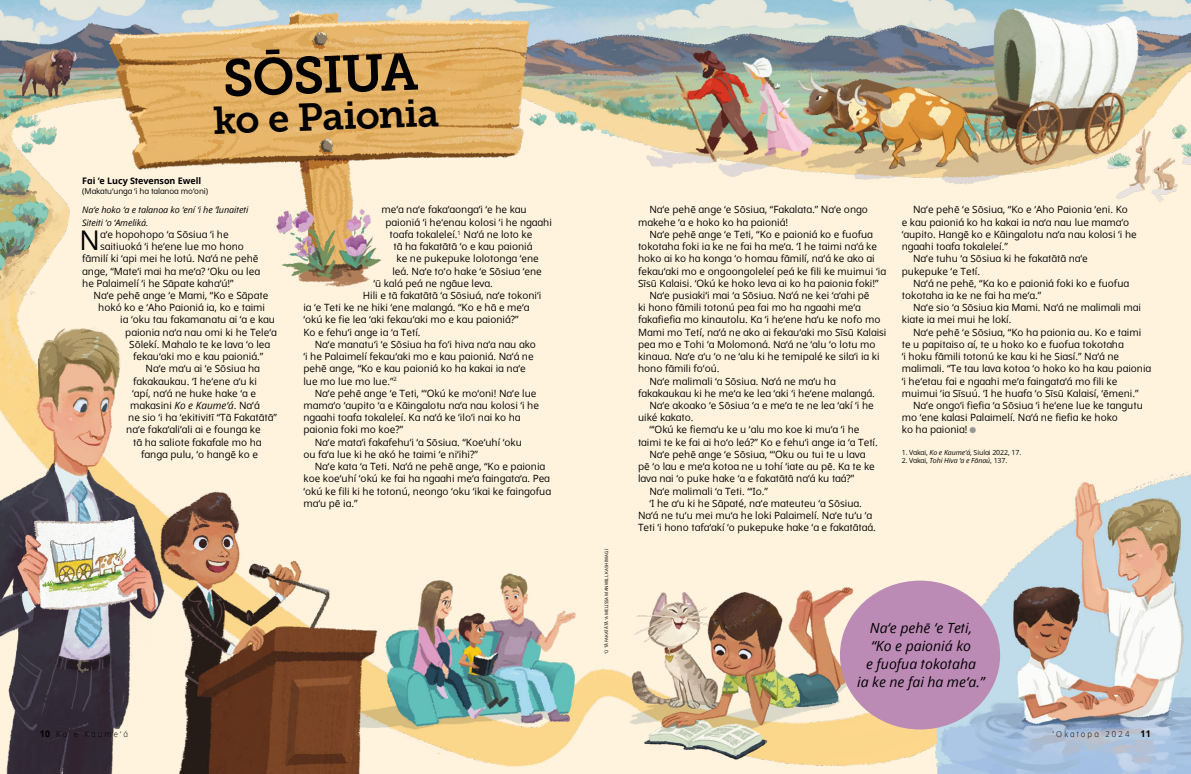
<style>
.page{position:relative;width:1191px;height:774px;background:#fff}
.page>*{position:absolute;margin:0;border:0;box-sizing:border-box;transform-origin:0 0}
.h1_Museo{font:51.7px "Museo Slablds Lat 700";color:#000}
.h1_Museo-2{font:38.5px "Museo Slablds Lat 700";color:#000}
.p1_first{font:27.1px "Dots Solidlds Lat";color:#000}
.t1{font:italic 14px/18px "Dots Solidlds Lat";color:#000;text-align:center}
.p1{font:10px/12.2px "Dots Solidlds Lat";color:#000}
.p1_first-2{font:10px "Dots Solidlds Lat";color:#000}
.p1_bio{font:italic 9px/12.2px "Dots Solidlds Lat";letter-spacing:-.01em;color:#000}
.p1_author-name{font:700 9px "Dots Solidlds Lat";letter-spacing:-.005em;color:#000}
.t2{font:300 8.2px "Dots Solidlds Lat";letter-spacing:.28em;color:#000;scale:.95 1}
.p1_author-role{font:8px "Dots Solidlds Lat";letter-spacing:-.005em;color:#000}
.p1_note_symbol-1_only{font:7px "Dots Solidlds Lat";letter-spacing:-.01em;color:#000}
.p1_note_symbol-1_only-2{font:italic 7px "Dots Solidlds Lat";letter-spacing:-.01em;color:#000}
.t3{font:4.5px "Dots Solidlds Lat";color:#000}
.s1{font-style:italic}
.s2{font-size:8.5px;color:#969798}
.s3{font-style:normal}
.s4{font-weight:700;font-size:9.2px}
</style>
<div class="page">
<img style="left:0;top:0;width:1191px;height:774px">
<div style="left:840px;top:581px;width:160px;height:148px;background:#bb8ab5;border-radius:50%"></div>
<p class="h1_Museo" style="left:221px;top:37px;width:197px;rotate:-2deg">SŌSIUA</p>
<p class="h1_Museo-2" style="left:212px;top:89px;width:227px;rotate:-2deg">ko e Paionia</p>
<p class="p1_author-name" style="left:82px;top:174px;width:120px">Fai ʻe Lucy Stevenson Ewell</p>
<p class="p1_author-role" style="left:82px;top:185px;width:128px">(Makatuʻunga ʻi ha talanoa moʻoni)</p>
<p class="p1_bio" style="left:82px;top:204px;width:168px">Naʻe hoko ʻa e talanoa ko ʻení ʻi he ʻIunaiteti<br>Siteiti ʻo ʻAmeliká.</p>
<p class="p1_first" style="left:80px;top:220px;width:22px">N</p>
<p class="p1_first-2" style="left:100px;top:227px;width:130px">aʻe hopohopo ʻa Sōsiua ʻi he</p>
<p class="p1_first-2" style="left:100px;top:239px;width:145px">saitiuoká ʻi heʻene lue mo hono</p>
<p class="p1_first-2" style="left:82px;top:251px;width:178px">fāmilí ki ʻapi mei he lotú. Naʻá ne pehē</p>
<p class="p1_first-2" style="left:82px;top:264px;width:179px">ange, “Mateʻi mai ha meʻa? ʻOku ou lea</p>
<p class="p1_first-2" style="left:82px;top:276px;width:153px">he Palaimelí ʻi he Sāpate kahaʻú!”</p>
<p class="p1" style="left:94px;top:289px;width:176px">Naʻe pehē ange ʻe Mami, “Ko e Sāpate</p>
<p class="p1" style="left:98px;top:301px;width:168px">hokó ko e ʻAho Paioniá ia, ko e taimi</p>
<p class="p1" style="left:120px;top:314px;width:156px">ia ʻoku tau fakamanatu ai ʻa e kau</p>
<p class="p1" style="left:125px;top:326px;width:153px">paionia naʻa nau omi ki he Teleʻa</p>
<p class="p1" style="left:129px;top:338px;width:142px">Sōlekí. Mahalo te ke lava ʻo lea</p>
<p class="p1" style="left:133px;top:350px;width:132px">fekauʻaki mo e kau paioniá.”</p>
<p class="p1" style="left:146px;top:363px;width:116px">Naʻe maʻu ai ʻe Sōsiua ha</p>
<p class="p1" style="left:133px;top:375px;width:125px">fakakaukau. ʻI heʻene aʻu ki</p>
<p class="p1" style="left:132px;top:387px;width:125px">ʻapí, naʻá ne huke hake ʻa e</p>
<p class="p1" style="left:130px;top:399px;width:131px">makasini <span class="s1">Ko e Kaumeʻá</span>. Naʻá</p>
<p class="p1" style="left:128px;top:411px;width:150px">ne sio ʻi ha ʻekitivitī “Tā Fakatātā”</p>
<p class="p1" style="left:126px;top:424px;width:136px">naʻe fakaʻaliʻali ai e founga ke</p>
<p class="p1" style="left:133px;top:436px;width:130px">tā ha saliote fakafale mo ha</p>
<p class="p1" style="left:141px;top:448px;width:118px">fanga pulu, ʻo hangē ko e</p>
<p class="p1" style="left:381px;top:204px;width:147px">meʻa naʻe fakaʻaongaʻi ʻe he kau</p>
<p class="p1" style="left:385px;top:216px;width:168px">paioniá ʻi heʻenau kolosi ʻi he ngaahi</p>
<p class="p1" style="left:389px;top:228px;width:144px">toafa tokaleleí.<sup>1</sup> Naʻá ne loto ke</p>
<p class="p1" style="left:393px;top:240px;width:140px">tā ha fakatātā ʻo e kau paioniá</p>
<p class="p1" style="left:396px;top:253px;width:144px">ke ne pukepuke lolotonga ʻene</p>
<p class="p1" style="left:392px;top:265px;width:151px">leá. Naʻe toʻo hake ʻe Sōsiua ʻene</p>
<p class="p1" style="left:373px;top:277px;width:121px">ʻū kalá peá ne ngāue leva.</p>
<p class="p1" style="left:303px;top:289px;width:239px;text-indent:59px">Hili e tā fakatātā ʻa Sōsiuá, naʻe tokoniʻi ia ʻe Teti ke ne hiki ʻene malangá. “Ko e hā e meʻa ʻokú ke fie lea ʻaki fekauʻaki mo e kau paioniá?”<br>Ko e fehuʻi ange ia ʻa Tetí.</p>
<p class="p1" style="left:303px;top:338px;width:234px;text-indent:11px">Naʻe manatuʻi ʻe Sōsiua ha foʻi hiva naʻa nau ako ʻi he Palaimelí fekauʻaki mo e kau paioniá. Naʻá ne pehē ange, “Ko e kau paioniá ko ha kakai ia naʻe lue mo lue mo lue.”<sup>2</sup></p>
<p class="p1" style="left:303px;top:387px;width:237px;text-indent:11px">Naʻe pehē ange ʻe Teti, “ʻOkú ke moʻoni! Naʻe lue mamaʻo ʻaupito ʻa e Kāingalotu naʻa nau kolosi ʻi he ngaahi toafa tokaleleí. Ka naʻá ke ʻiloʻi nai ko ha paionia foki mo koe?”</p>
<p class="p1" style="left:303px;top:436px;width:220px;text-indent:11px">Naʻe mataʻi fakafehuʻi ʻa Sōsiua. “Koeʻuhí ʻoku ou faʻa lue ki he akó he taimi ʻe niʻihi?”</p>
<p class="p1" style="left:303px;top:460px;width:249px;text-indent:11px">Naʻe kata ʻa Teti. Naʻá ne pehē ange, “Ko e paionia koe koeʻuhí ʻokú ke fai ha ngaahi meʻa faingataʻa. Pea ʻokú ke fili ki he totonú, neongo ʻoku ʻikai ke faingofua maʻu pē ia.”</p>
<p class="t3" style="left:603px;top:654px;width:106px;rotate:-90deg">ʻŪ TĀ FAKATĀTĀ ʻA MELISSA MANWILL KASHIWAGI</p>
<p class="p1" style="left:638px;top:204px;width:231px;text-indent:11px">Naʻe pehē ange ʻe Sōsiua, “Fakalata.” Naʻe ongo makehe ʻa e hoko ko ha paioniá!</p>
<p class="p1" style="left:638px;top:228px;width:249px;text-indent:11px">Naʻe pehē ange ʻe Teti, “Ko e paioniá ko e fuofua tokotaha foki ia ke ne fai ha meʻa. ʻI he taimi naʻá ke hoko ai ko ha konga ʻo homau fāmilí, naʻá ke ako ai fekauʻaki mo e ongoongoleleí peá ke fili ke muimui ʻia Sīsū Kalaisi. ʻOkú ke hoko leva ai ko ha paionia foki!”</p>
<p class="p1" style="left:638px;top:289px;width:250px;text-indent:11px">Naʻe pusiakiʻi mai ʻa Sōsiua. Naʻá ne kei ʻaʻahi pē<br>ki hono fāmili totonú pea fai mo ha ngaahi meʻa fakafiefia mo kinautolu. Ka ʻi heʻene haʻu ke nofo mo Mami mo Tetí, naʻá ne ako ai fekauʻaki mo Sīsū Kalaisi pea mo e Tohi ʻa Molomoná. Naʻá ne ʻalu ʻo lotu mo kinaua. Naʻe aʻu ʻo ne ʻalu ki he temipalé ke silaʻi ia ki hono fāmili foʻoú.</p>
<p class="p1" style="left:638px;top:375px;width:238px;text-indent:11px">Naʻe malimali ʻa Sōsiua. Naʻá ne maʻu ha fakakaukau ki he meʻa ke lea ʻaki ʻi heʻene malangá.</p>
<p class="p1" style="left:638px;top:399px;width:237px;text-indent:11px">Naʻe akoako ʻe Sōsiua ʻa e meʻa te ne lea ʻakí ʻi he uiké kakato.</p>
<p class="p1" style="left:638px;top:424px;width:241px;text-indent:11px">“ʻOkú ke fiemaʻu ke u ʻalu mo koe ki muʻa ʻi he taimi te ke fai ai hoʻo leá?” Ko e fehuʻi ange ia ʻa Tetí.</p>
<p class="p1" style="left:638px;top:448px;width:238px;text-indent:11px">Naʻe pehē ange ʻe Sōsiua, “ʻOku ou tui te u lava pē ʻo lau e meʻa kotoa ne u tohí ʻiate au pē. Ka te ke lava nai ʻo puke hake ʻa e fakatātā naʻá ku taá?”</p>
<p class="p1" style="left:649px;top:485px;width:120px">Naʻe malimali ʻa Teti. “ʻIo.”</p>
<p class="p1" style="left:638px;top:497px;width:239px;text-align:center">ʻI he aʻu ki he Sāpaté, naʻe mateuteu ʻa Sōsiua.<br>Naʻá ne tuʻu mei muʻa he loki Palaimelí. Naʻe tuʻu ʻa<br>Teti ʻi hono tafaʻakí ʻo pukepuke hake ʻa e fakatātaá.</p>
<p class="p1" style="left:901px;top:204px;width:236px;text-indent:11px">Naʻe pehē ʻe Sōsiua, “Ko e ʻAho Paionia ʻeni. Ko<br>e kau paioniá ko ha kakai ia naʻa nau lue mamaʻo ʻaupito. Hangē ko e Kāingalotu naʻa nau kolosi ʻi he ngaahi toafa tokaleleí.”</p>
<p class="p1" style="left:901px;top:253px;width:188px;text-indent:11px">Naʻe tuhu ʻa Sōsiua ki he fakatātā naʻe pukepuke ʻe Tetí.</p>
<p class="p1" style="left:901px;top:277px;width:229px;text-indent:11px">Naʻá ne pehē, “Ka ko e paioniá foki ko e fuofua tokotaha ia ke ne fai ha meʻa.”</p>
<p class="p1" style="left:901px;top:301px;width:241px;text-indent:11px">Naʻe sio ʻa Sōsiua kia Mami. Naʻá ne malimali mai kiate ia mei mui he lokí.</p>
<p class="p1" style="left:901px;top:326px;width:251px;text-indent:11px">Naʻe pehē ʻe Sōsiua, “Ko ha paionia au. Ko e taimi te u papitaiso aí, te u hoko ko e fuofua tokotaha<br>ʻi hoku fāmili totonú ke kau ki he Siasí.” Naʻá ne malimali. “Te tau lava kotoa ʻo hoko ko ha kau paionia ʻi heʻetau fai e ngaahi meʻa faingataʻá mo fili ke muimui ʻia Sīsuú. ʻI he huafa ʻo Sīsū Kalaisí, ʻēmeni.”</p>
<p class="p1" style="left:901px;top:399px;width:242px;text-indent:11px">Naʻe ongoʻi fiefia ʻa Sōsiua ʻi heʻene lue ke tangutu mo ʻene kalasi Palaimelí. Naʻá ne fiefia ke hoko<br>ko ha paionia! <span class="s2">●</span></p>
<p class="p1_note_symbol-1_only" style="left:901px;top:447px;width:121px">1. Vakai, <span class="s1">Ko e Kaumeʻá</span>, Siulai 2022, 17.</p>
<p class="p1_note_symbol-1_only-2" style="left:901px;top:455px;width:107px"><span class="s3">2. Vakai,</span> Tohi Hiva ʻa e Fānaú<span class="s3">, 137.</span></p>
<p class="t1" style="left:857px;top:619px;width:129px">Naʻe pehē ʻe Teti,<br>“Ko e paioniá ko<br>e fuofua tokotaha<br>ia ke ne fai ha meʻa.”</p>
<p class="t2" style="left:40px;top:728px;width:94px"><span class="s4">10</span> Ko e Kaumeʻá</p>
<p class="t2" style="left:1053px;top:728px;width:105px">ʻOkatopa 2024 <span class="s4">11</span></p>
</div>
